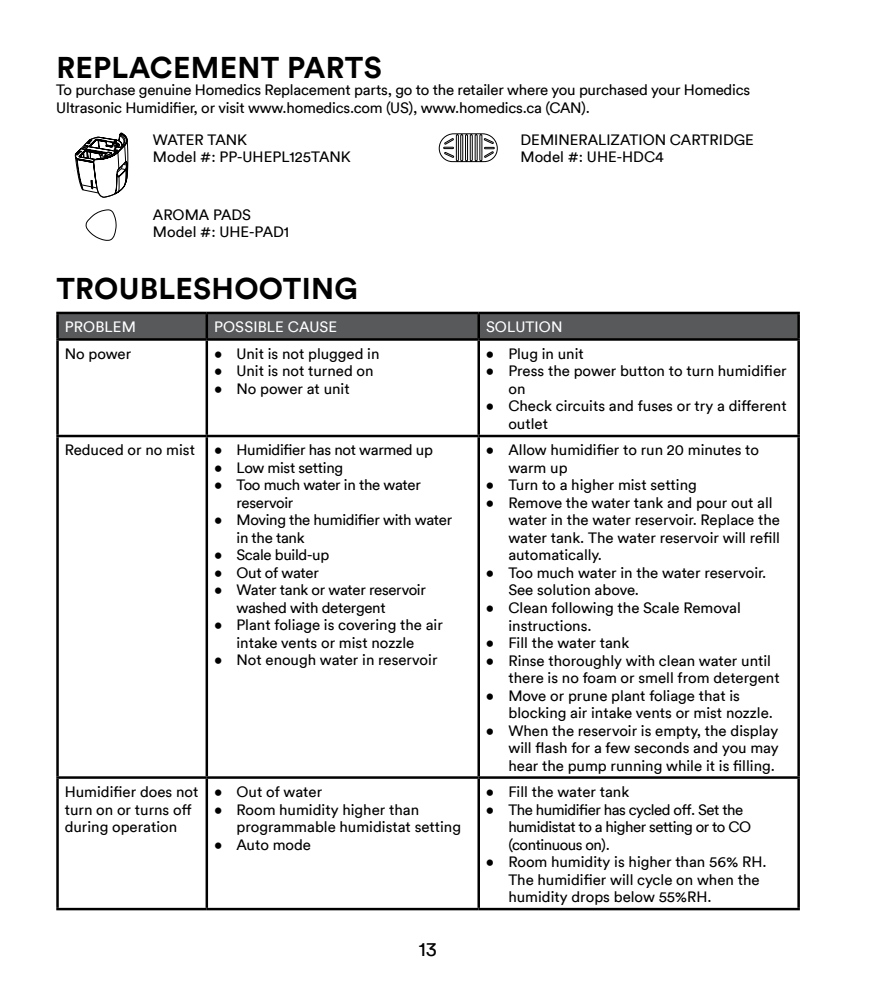
<style>
.page{position:relative;width:878px;height:990px;background:#fff}
.page>*{position:absolute;margin:0;border:0;box-sizing:border-box;transform-origin:0 0}
.t1{font:700 30px "Circular Std";letter-spacing:.01em;color:#000}
.t2{font:20px "Circular Std";color:#000}
.t3{font:15px/17.5px "Circular Std";color:#000}
.t4{font:15px/17.5px "Circular Std";letter-spacing:-.02em;color:#000}
.t5{font:15px/17.5px "Circular Std";letter-spacing:-.03em;color:#000}
.t6{font:15px "Circular Std";letter-spacing:.01em;color:#fff}
</style>
<div class="page">
<div style="left:59px;top:314px;width:738px;height:24px;background:#58595b"></div>
<hr style="left:56px;top:312px;width:151px;height:2px;background:#000">
<hr style="left:56px;top:314px;width:3px;height:24px;background:#000">
<hr style="left:207px;top:312px;width:271px;height:2px;background:#000">
<hr style="left:205px;top:314px;width:3px;height:24px;background:#000">
<hr style="left:478px;top:312px;width:321px;height:2px;background:#000">
<hr style="left:477px;top:314px;width:3px;height:24px;background:#000">
<hr style="left:797px;top:314px;width:2px;height:24px;background:#000">
<hr style="left:56px;top:338px;width:151px;height:3px;background:#000">
<hr style="left:56px;top:341px;width:3px;height:94px;background:#000">
<hr style="left:207px;top:338px;width:271px;height:3px;background:#000">
<hr style="left:205px;top:341px;width:3px;height:94px;background:#000">
<hr style="left:478px;top:338px;width:321px;height:3px;background:#000">
<hr style="left:477px;top:341px;width:3px;height:94px;background:#000">
<hr style="left:797px;top:341px;width:2px;height:94px;background:#000">
<hr style="left:56px;top:435px;width:151px;height:2px;background:#000">
<hr style="left:56px;top:437px;width:3px;height:339px;background:#000">
<hr style="left:207px;top:435px;width:271px;height:2px;background:#000">
<hr style="left:205px;top:437px;width:3px;height:339px;background:#000">
<hr style="left:478px;top:435px;width:321px;height:2px;background:#000">
<hr style="left:477px;top:437px;width:3px;height:339px;background:#000">
<hr style="left:797px;top:437px;width:2px;height:339px;background:#000">
<hr style="left:56px;top:776px;width:151px;height:3px;background:#000">
<hr style="left:56px;top:779px;width:3px;height:129px;background:#000">
<hr style="left:207px;top:776px;width:271px;height:3px;background:#000">
<hr style="left:205px;top:779px;width:3px;height:129px;background:#000">
<hr style="left:478px;top:776px;width:321px;height:3px;background:#000">
<hr style="left:477px;top:779px;width:3px;height:129px;background:#000">
<hr style="left:797px;top:779px;width:2px;height:129px;background:#000">
<hr style="left:56px;top:908px;width:151px;height:2px;background:#000">
<hr style="left:207px;top:908px;width:271px;height:2px;background:#000">
<hr style="left:478px;top:908px;width:321px;height:2px;background:#000">
<svg style="left:85px;top:209px;width:32px;height:32px"></svg>
<svg style="left:439px;top:133px;width:59px;height:29px"></svg>
<svg style="left:74px;top:132px;width:54px;height:65px"></svg>
<h1 class="t1" style="left:56px;top:48px;width:327px">REPLACEMENT PARTS</h1>
<p class="t3" style="left:56px;top:81px;width:695px">To purchase genuine Homedics Replacement parts, go to the retailer where you purchased your Homedics<br>Ultrasonic Humidifier, or visit www.homedics.com (US), www.homedics.ca (CAN).</p>
<p class="t3" style="left:153px;top:131px;width:199px">WATER TANK<br>Model #: PP-UHEPL125TANK</p>
<p class="t3" style="left:520px;top:131px;width:235px">DEMINERALIZATION CARTRIDGE<br>Model #: UHE-HDC4</p>
<p class="t3" style="left:153px;top:206px;width:138px">AROMA PADS<br>Model #: UHE-PAD1</p>
<h1 class="t1" style="left:56px;top:269px;width:303px">TROUBLESHOOTING</h1>
<p class="t6" style="left:65px;top:318px;width:73px">PROBLEM</p>
<p class="t6" style="left:214px;top:318px;width:125px">POSSIBLE CAUSE</p>
<p class="t6" style="left:486px;top:318px;width:78px">SOLUTION</p>
<p class="t3" style="left:65px;top:345px;width:68px">No power</p>
<p class="t3" style="left:214px;top:345px;width:167px">• Unit is not plugged in</p>
<p class="t3" style="left:214px;top:362px;width:161px">• Unit is not turned on</p>
<p class="t3" style="left:214px;top:380px;width:137px">• No power at unit</p>
<p class="t3" style="left:486px;top:345px;width:99px">• Plug in unit</p>
<p class="t3" style="left:508px;top:362px;width:280px;text-indent:-22px">• Press the power button to turn humidifier on</p>
<p class="t3" style="left:508px;top:397px;width:280px;text-indent:-22px">• Check circuits and fuses or try a different outlet</p>
<p class="t3" style="left:65px;top:441px;width:132px">Reduced or no mist</p>
<p class="t4" style="left:214px;top:441px;width:220px">• Humidifier has not warmed up</p>
<p class="t4" style="left:214px;top:459px;width:131px">• Low mist setting</p>
<p class="t4" style="left:236px;top:476px;width:186px;text-indent:-22px">• Too much water in the water reservoir</p>
<p class="t4" style="left:236px;top:511px;width:217px;text-indent:-22px">• Moving the humidifier with water in the tank</p>
<p class="t4" style="left:214px;top:546px;width:117px">• Scale build-up</p>
<p class="t4" style="left:214px;top:564px;width:106px">• Out of water</p>
<p class="t4" style="left:236px;top:581px;width:191px;text-indent:-22px">• Water tank or water reservoir washed with detergent</p>
<p class="t3" style="left:214px;top:616px;width:230px;text-align:center">• Plant foliage is covering the air intake vents or mist nozzle</p>
<p class="t3" style="left:214px;top:651px;width:225px">• Not enough water in reservoir</p>
<p class="t3" style="left:65px;top:783px;width:135px">Humidifier does not turn on or turns off during operation</p>
<p class="t3" style="left:214px;top:783px;width:110px">• Out of water</p>
<p class="t3" style="left:236px;top:800px;width:226px;text-indent:-22px">• Room humidity higher than programmable humidistat setting</p>
<p class="t3" style="left:214px;top:835px;width:99px">• Auto mode</p>
<h2 class="t2" style="left:418px;top:937px;width:20px">13</h2>
<p class="t3" style="left:508px;top:441px;width:252px;text-indent:-22px">• Allow humidifier to run 20 minutes to warm up</p>
<p class="t3" style="left:486px;top:476px;width:212px">• Turn to a higher mist setting</p>
<p class="t3" style="left:508px;top:494px;width:273px;text-indent:-22px">• Remove the water tank and pour out all water in the water reservoir. Replace the water tank. The water reservoir will refill automatically.</p>
<p class="t3" style="left:508px;top:564px;width:259px;text-indent:-22px">• Too much water in the water reservoir.<br>See solution above.</p>
<p class="t3" style="left:508px;top:599px;width:234px;text-indent:-22px">• Clean following the Scale Removal instructions.</p>
<p class="t3" style="left:486px;top:634px;width:145px">• Fill the water tank</p>
<p class="t3" style="left:508px;top:651px;width:273px;text-indent:-22px">• Rinse thoroughly with clean water until there is no foam or smell from detergent</p>
<p class="t3" style="left:508px;top:686px;width:266px;text-indent:-22px">• Move or prune plant foliage that is blocking air intake vents or mist nozzle.</p>
<p class="t3" style="left:508px;top:721px;width:272px;text-align:justify;text-indent:-22px">• When the reservoir is empty, the display will flash for a few seconds and you may hear the pump running while it is filling.</p>
<p class="t3" style="left:486px;top:783px;width:145px">• Fill the water tank</p>
<p class="t5" style="left:508px;top:800px;width:244px;text-indent:-22px">• The humidifier has cycled off. Set the humidistat to a higher setting or to CO (continuous on).</p>
<p class="t3" style="left:508px;top:853px;width:260px;text-indent:-22px">• Room humidity is higher than 56% RH.<br>The humidifier will cycle on when the humidity drops below 55%RH.</p>
</div>
